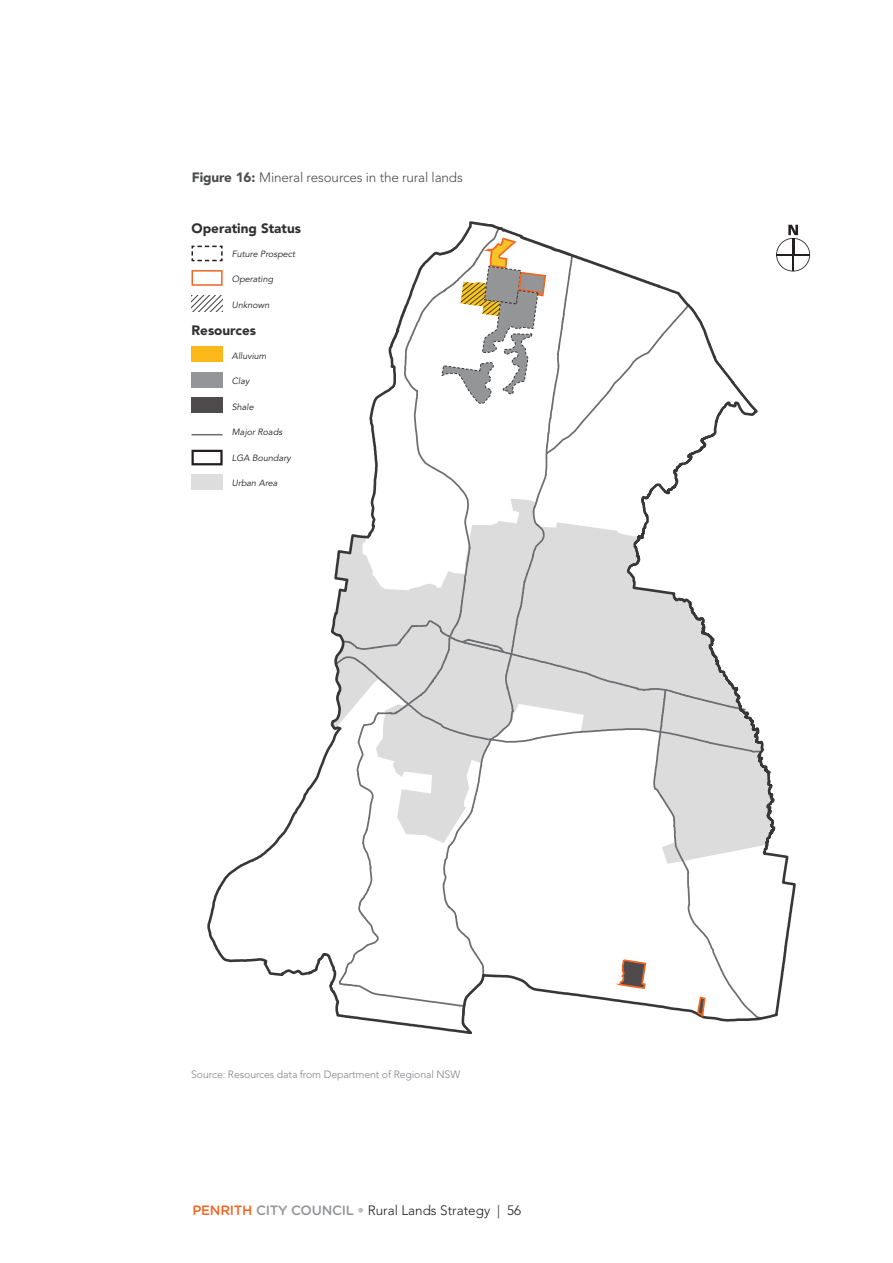
<style>
.page{position:relative;width:893px;height:1263px;background:#fff}
.page>*{position:absolute;margin:0;border:0;box-sizing:border-box;transform-origin:0 0}
.KEY{font:300 13.5px "Avenir LT Std";letter-spacing:-.01em;color:#4b4c4d}
.t1{font:300 13.5px "Avenir LT Std";color:#231f20}
.H4{font:900 13.5px "Avenir LT Std";color:#312f30}
.KEY-2{font:300 10.5px "Avenir LT Std";letter-spacing:-.01em;color:#808285}
.KEY-3{font:italic 9px "Avenir LT Std";color:#231f20}
.s1{font-weight:900}
.s2{font-family:"Gotham Rounded";font-weight:500;color:#f36421}
.s3{font-family:"Gotham Rounded";font-weight:500;color:#939598}
.s4{color:#bcbdc0}
</style>
<div class="page">
<svg style="left:207px;top:891px;width:128px;height:107px"></svg>
<svg style="left:216px;top:295px;width:119px;height:596px"></svg>
<svg style="left:335px;top:221px;width:475px;height:814px"></svg>
<hr style="left:777px;top:254px;width:33px;height:1px;background:#231f20">
<svg style="left:191px;top:245px;width:32px;height:17px"></svg>
<div style="left:192px;top:270px;width:31px;height:16px;border:2px solid #f36421"></div>
<svg style="left:192px;top:296px;width:31px;height:15px"></svg>
<div style="left:192px;top:347px;width:31px;height:15px;background:#fcb818"></div>
<div style="left:192px;top:372px;width:31px;height:16px;background:#939598"></div>
<div style="left:192px;top:398px;width:31px;height:15px;background:#4f4b4c"></div>
<hr style="left:192px;top:434px;width:31px;height:1px;background:#6c6d70">
<div style="left:192px;top:450px;width:31px;height:15px;border:2px solid #231f20"></div>
<div style="left:192px;top:474px;width:31px;height:16px;background:#ddddde"></div>
<p class="KEY" style="left:192px;top:169px;width:272px"><span class="s1">Figure 16:</span> Mineral resources in the rural lands</p>
<p class="H4" style="left:192px;top:220px;width:111px">Operating Status</p>
<p class="KEY-3" style="left:232px;top:248px;width:65px">Future Prospect</p>
<p class="KEY-3" style="left:232px;top:274px;width:43px">Operating</p>
<p class="KEY-3" style="left:232px;top:299px;width:39px">Unknown</p>
<p class="H4" style="left:192px;top:322px;width:66px">Resources</p>
<p class="KEY-3" style="left:232px;top:350px;width:36px">Alluvium</p>
<p class="KEY-3" style="left:232px;top:376px;width:19px">Clay</p>
<p class="KEY-3" style="left:232px;top:402px;width:23px">Shale</p>
<p class="KEY-3" style="left:232px;top:427px;width:52px">Major Roads</p>
<p class="KEY-3" style="left:232px;top:453px;width:60px">LGA Boundary</p>
<p class="KEY-3" style="left:232px;top:478px;width:47px">Urban Area</p>
<p class="KEY-2" style="left:191px;top:1068px;width:270px">Source: Resources data from Department of Regional NSW</p>
<h1 class="t1" style="left:192px;top:1203px;width:330px"><span class="s2">PENRITH</span> <span class="s3">CITY COUNCIL</span> <span class="s4">•</span> Rural Lands Strategy | 56</h1>
</div>
